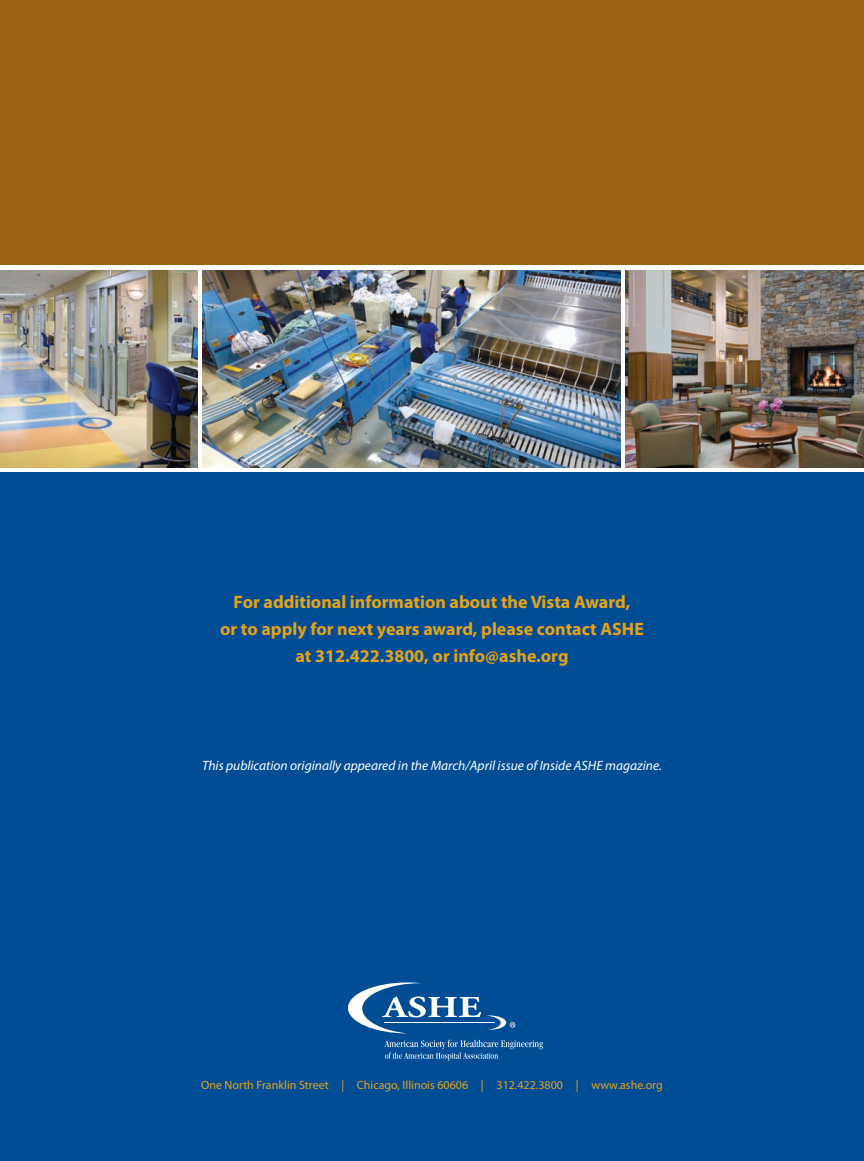
<style>
.page{position:relative;width:864px;height:1161px;background:#fff}
.page>*{position:absolute;margin:0;border:0;box-sizing:border-box;transform-origin:0 0}
.t1{font:700 18px/27px "Myriad Pro";color:#e6a218;text-align:center}
.t2{font:italic 13.5px "Myriad Pro";color:#fff}
.t3{font:12px "Myriad Pro";color:#e6a218}
</style>
<div class="page">
<div style="left:0;top:0;width:864px;height:266px;background:#9c6111"></div>
<div style="left:0;top:472px;width:864px;height:689px;background:#014d95"></div>
<img style="left:626px;top:270px;width:238px;height:198px">
<img style="left:0;top:270px;width:198px;height:198px">
<img style="left:202px;top:270px;width:419px;height:198px">
<svg style="left:384px;top:1040px;width:159px;height:21px"></svg>
<svg style="left:348px;top:982px;width:167px;height:51px"></svg>
<p class="t1" style="left:220px;top:589px;width:425px">For additional information about the Vista Award,<br>or to apply for next years award, please contact ASHE at 312.422.3800, or info@ashe.org</p>
<p class="t2" style="left:202px;top:760px;width:461px">This publication originally appeared in the March/April issue of Inside ASHE magazine.</p>
<p class="t3" style="left:201px;top:1080px;width:463px">One North Franklin Street | Chicago, Illinois 60606 | 312.422.3800 | www.ashe.org</p>
</div>
